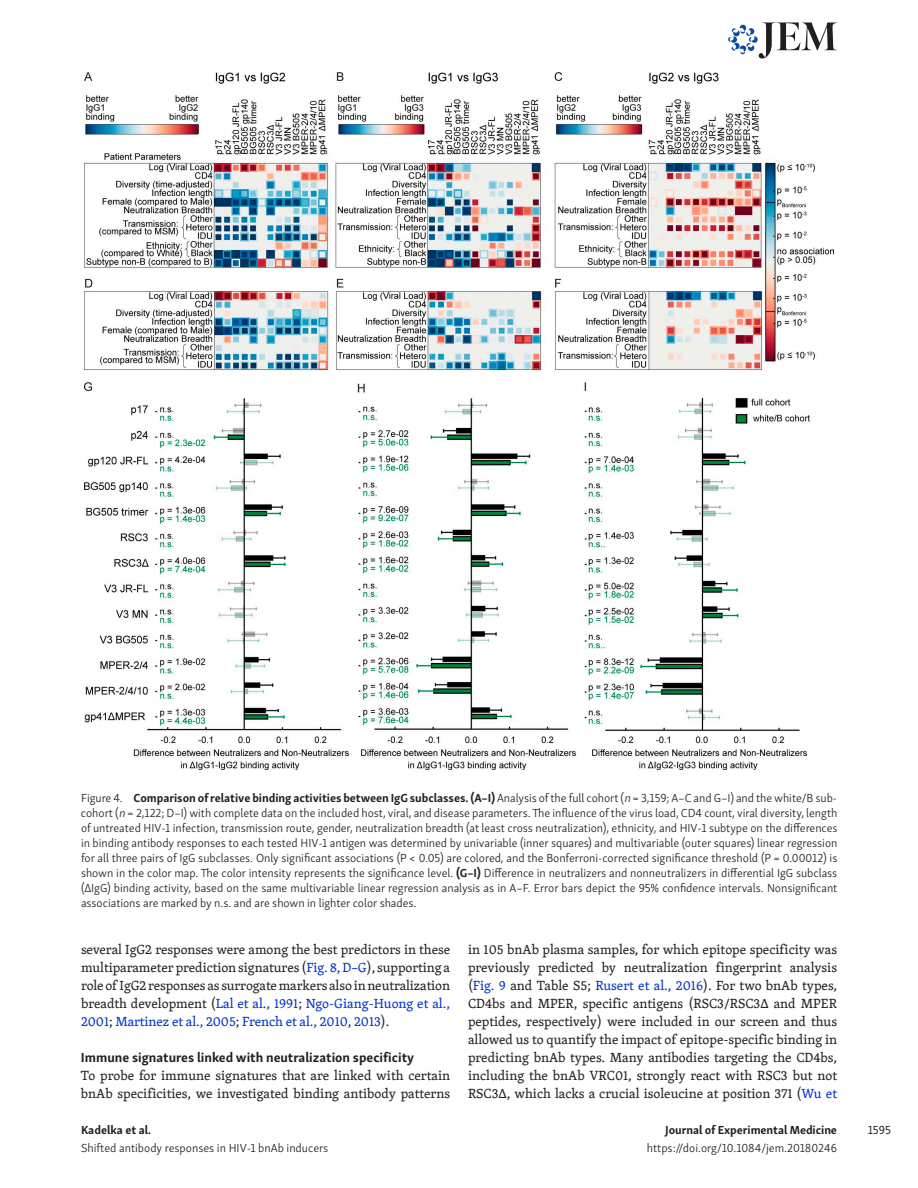
<style>
.page{position:relative;width:918px;height:1188px;background:#fff}
.page>*{position:absolute;margin:0;border:0;box-sizing:border-box;transform-origin:0 0}
.t1{font:13.5px/18px "Skolar PE";color:#231f20;text-align:justify}
.t2{font:700 13.5px "Skolar Sans PE";color:#231f20}
.t3{font:300 12px/15px "Skolar Sans PE";color:#231f20;text-align:justify}
.t4{font:700 12px "Skolar Sans PE";letter-spacing:-.005em;color:#231f20}
.t5{font:12px "Skolar Sans PE";color:#231f20}
.s1{font-weight:700}
.s2{font-style:italic}
.s3{color:#0034c9}
</style>
<div class="page">
<svg style="left:728px;top:23px;width:109px;height:35px"></svg>
<img style="left:85px;top:72px;width:748px;height:697px">
<p class="t3" style="left:81px;top:790px;width:758px">Figure 4. <span class="s1">Comparison of relative binding activities between IgG subclasses. (A–I)</span> Analysis of the full cohort (<span class="s2">n</span> = 3,159; A–C and G–I) and the white/B sub&shy;cohort (<span class="s2">n</span> = 2,122; D–I) with complete data on the included host, viral, and disease parameters. The influence of the virus load, CD4 count, viral diversity, length of untreated HIV-1 infection, transmission route, gender, neutralization breadth (at least cross neutralization), ethnicity, and HIV-1 subtype on the differences in binding antibody responses to each tested HIV-1 antigen was determined by univariable (inner squares) and multivariable (outer squares) linear regression for all three pairs of IgG subclasses. Only significant associations (P &lt; 0.05) are colored, and the Bonferroni-corrected significance threshold (P = 0.00012) is shown in the color map. The color intensity represents the significance level. <span class="s1">(G–I)</span> Difference in neutralizers and nonneutralizers in differential IgG subclass (ΔIgG) binding activity, based on the same multivariable linear regression analysis as in A–F. Error bars depict the 95% confidence intervals. Nonsignificant associations are marked by n.s. and are shown in lighter color shades.</p>
<p class="t1" style="left:81px;top:940px;width:371px">several IgG2 responses were among the best predictors in these multiparameter prediction signatures (<span class="s3">Fig. 8, D–G</span>), supporting a role of IgG2 responses as surrogate markers also in neutralization breadth development (<span class="s3">Lal et al., 1991</span>; <span class="s3">Ngo-Giang-Huong et al., 2001</span>; <span class="s3">Martinez et al., 2005</span>; <span class="s3">French et al., 2010</span>, <span class="s3">2013</span>).</p>
<p class="t2" style="left:81px;top:1046px;width:335px">Immune signatures linked with neutralization specificity</p>
<p class="t1" style="left:81px;top:1066px;width:371px">To probe for immune signatures that are linked with certain bnAb specificities, we investigated binding antibody patterns</p>
<p class="t4" style="left:81px;top:1120px;width:72px">Kadelka et al.</p>
<p class="t3" style="left:81px;top:1140px;width:249px">Shifted antibody responses in HIV-1 bnAb inducers</p>
<p class="t1" style="left:468px;top:940px;width:371px">in 105 bnAb plasma samples, for which epitope specificity was previously predicted by neutralization fingerprint analysis (<span class="s3">Fig. 9</span> and Table S5; <span class="s3">Rusert et al., 2016</span>). For two bnAb types, CD4bs and MPER, specific antigens (RSC3/RSC3Δ and MPER peptides, respectively) were included in our screen and thus allowed us to quantify the impact of epitope-specific binding in predicting bnAb types. Many antibodies targeting the CD4bs, including the bnAb VRC01, strongly react with RSC3 but not RSC3Δ, which lacks a crucial isoleucine at position 371 (<span class="s3">Wu et</span></p>
<p class="t4" style="left:665px;top:1120px;width:173px">Journal of Experimental Medicine</p>
<p class="t3" style="left:647px;top:1140px;width:192px">https://doi.org/10.1084/jem.20180246</p>
<p class="t5" style="left:868px;top:1121px;width:25px">1595</p>
</div>
